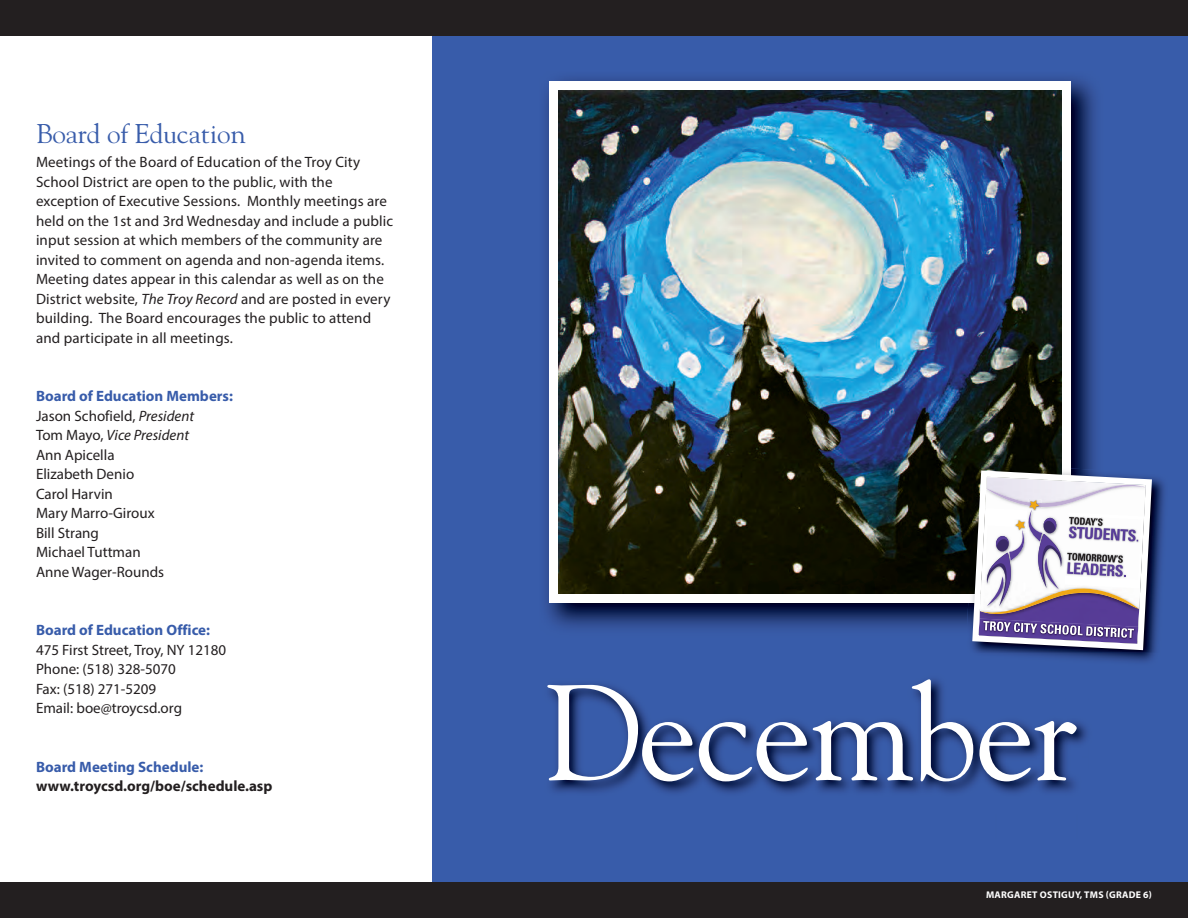
<style>
.page{position:relative;width:1188px;height:918px;background:#385caa}
.page>*{position:absolute;margin:0;border:0;box-sizing:border-box;transform-origin:0 0}
.t1{font:135px "Goudy";letter-spacing:-.02em;color:#fff}
.t2{font:27px "Goudy";color:#385caa}
.t3{font:15px/19.5px "Myriad Pro";letter-spacing:.01em;color:#231f20}
.t4{font:700 15px "Myriad Pro";color:#385caa}
.t5{font:700 15px "Myriad Pro";color:#231f20}
.t6{font:700 9.75px "Myriad Pro";letter-spacing:.025em;color:#fff}
.s1{font-style:italic}
.s2{font-weight:700;color:#385caa}
</style>
<div class="page">
<img style="left:559px;top:91px;width:502px;height:502px">
<div style="left:549px;top:81px;width:522px;height:522px;border:9px solid #fff"></div>
<div style="left:0;top:36px;width:432px;height:846px;background:#fff"></div>
<div style="left:0;top:0;width:1188px;height:36px;background:#231f20"></div>
<div style="left:0;top:882px;width:1188px;height:36px;background:#231f20"></div>
<img style="left:549px;top:679px;width:538px;height:114px">
<img style="left:1155px;top:478px;width:10px;height:175px">
<img style="left:969px;top:463px;width:93px;height:4px">
<svg style="left:969px;top:467px;width:186px;height:186px;background:#ada8be"></svg>
<h2 class="t2" style="left:36px;top:118px;width:211px">Board of Education</h2>
<p class="t3" style="left:36px;top:154px;width:359px">Meetings of the Board of Education of the Troy City School District are open to the public, with the exception of Executive Sessions. Monthly meetings are held on the 1st and 3rd Wednesday and include a public input session at which members of the community are invited to comment on agenda and non-agenda items.<br>Meeting dates appear in this calendar as well as on the District website, <span class="s1">The Troy Record</span> and are posted in every building. The Board encourages the public to attend and participate in all meetings.</p>
<p class="t3" style="left:36px;top:388px;width:199px"><span class="s2">Board of Education Members:<br></span>Jason Schofield, <span class="s1">President<br></span>Tom Mayo, <span class="s1">Vice President<br></span>Ann Apicella<br>Elizabeth Denio<br>Carol Harvin<br>Mary Marro-Giroux<br>Bill Strang<br>Michael Tuttman<br>Anne Wager-Rounds</p>
<p class="t4" style="left:36px;top:625px;width:176px">Board of Education Office:</p>
<p class="t3" style="left:36px;top:641px;width:192px">475 First Street, Troy, NY 12180<br>Phone: (518) 328-5070<br>Fax: (518) 271-5209<br>Email: boe@troycsd.org</p>
<p class="t4" style="left:36px;top:761px;width:169px">Board Meeting Schedule:</p>
<p class="t5" style="left:36px;top:781px;width:238px">www.troycsd.org/boe/schedule.asp</p>
<h1 class="t1" style="left:543px;top:654px;width:536px">December</h1>
<p class="t6" style="left:986px;top:891px;width:167px">MARGARET OSTIGUY, TMS (GRADE 6)</p>
</div>
